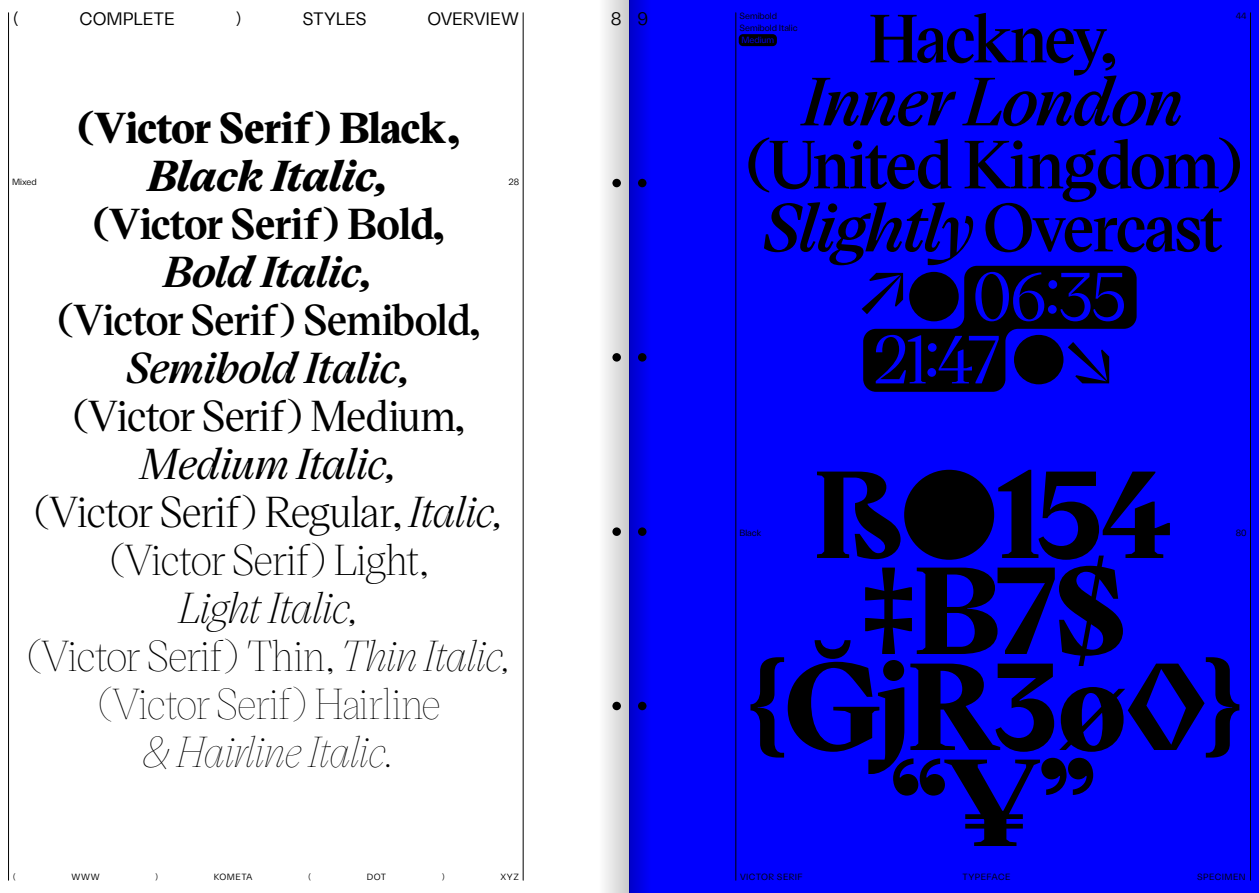
<style>
.page{position:relative;width:1259px;height:893px;background:#fff}
.page>*{position:absolute;margin:0;border:0;box-sizing:border-box;transform-origin:0 0}
.t1{font:900 120px/96px "Victor Serif";letter-spacing:-.02em;color:#000;text-align:center}
.t2{font:600 66px/63px "Victor Serif";letter-spacing:-.04em;color:#000}
.t3{font:500 66px/63px "Victor Serif";letter-spacing:-.045em;color:#00f}
.t4{font:italic 600 66px "Victor Serif";letter-spacing:-.04em;color:#000}
.t5{font:100 42px/48px "Victor Serif";letter-spacing:-.035em;color:#000;text-align:center}
.t6{font:42px/48px "Victor Serif";letter-spacing:-.03em;color:#000;text-align:center}
.t7{font:600 42px "Victor Serif";letter-spacing:-.02em;color:#000}
.t8{font:500 42px "Victor Serif";letter-spacing:-.025em;color:#000}
.t9{font:900 42px "Victor Serif";letter-spacing:-.02em;color:#000}
.t10{font:700 42px "Victor Serif";letter-spacing:-.025em;color:#000}
.t11{font:italic 100 42px "Victor Serif";letter-spacing:-.03em;color:#000}
.t12{font:italic 600 42px "Victor Serif";letter-spacing:-.03em;color:#000}
.t13{font:italic 900 42px "Victor Serif";letter-spacing:-.03em;color:#000}
.t14{font:italic 700 42px "Victor Serif";letter-spacing:-.03em;color:#000}
.t15{font:18px "Solar Sans";letter-spacing:-.005em;color:#000}
.t16{font:9px/12px "Solar Sans";letter-spacing:.005em;color:#000}
.t17{font:9px "Solar Sans";letter-spacing:.045em;color:#000}
.t18{font:9px "Solar Sans";letter-spacing:.035em;color:#000}
.t19{font:9px "Solar Sans";letter-spacing:.05em;color:#000}
.t20{font:9px "Solar Sans";color:#00f}
.s1{font-weight:500;font-style:italic}
.s2{font-style:italic}
.s3{font-weight:300}
.s4{font-weight:300;font-style:italic}
.s5{font-style:inherit}
.s6{font-weight:600;color:#000}
</style>
<div class="page">
<div style="left:629px;top:0;width:630px;height:893px;background:#00f"></div>
<img style="left:605px;top:0;width:42px;height:893px">
<hr style="left:735px;top:13px;width:1px;height:867px;background:#000">
<hr style="left:1250px;top:13px;width:1px;height:867px;background:#000">
<hr style="left:523px;top:13px;width:1px;height:867px;background:#000">
<hr style="left:8px;top:13px;width:1px;height:867px;background:#000">
<div style="left:638px;top:702px;width:8px;height:8px;background:#000;border-radius:50%"></div>
<div style="left:638px;top:527px;width:8px;height:9px;background:#000;border-radius:50%"></div>
<div style="left:638px;top:353px;width:8px;height:9px;background:#000;border-radius:50%"></div>
<div style="left:638px;top:179px;width:8px;height:8px;background:#000;border-radius:50%"></div>
<div style="left:612px;top:702px;width:9px;height:8px;background:#000;border-radius:50%"></div>
<div style="left:612px;top:527px;width:9px;height:9px;background:#000;border-radius:50%"></div>
<div style="left:612px;top:353px;width:9px;height:9px;background:#000;border-radius:50%"></div>
<div style="left:612px;top:179px;width:9px;height:8px;background:#000;border-radius:50%"></div>
<svg style="left:863px;top:266px;width:273px;height:126px"></svg>
<svg style="left:738px;top:34px;width:39px;height:12px"></svg>
<p class="t15" style="left:13px;top:13px;width:8px">(</p>
<p class="t15" style="left:80px;top:13px;width:97px">COMPLETE</p>
<p class="t15" style="left:235px;top:13px;width:8px">)</p>
<p class="t15" style="left:302px;top:13px;width:66px">STYLES</p>
<p class="t15" style="left:427px;top:13px;width:93px">OVERVIEW</p>
<p class="t9" style="left:77px;top:112px;width:385px">(Victor Serif) Black,</p>
<p class="t13" style="left:148px;top:160px;width:243px">Black Italic,</p>
<p class="t10" style="left:92px;top:208px;width:354px">(Victor Serif) Bold,</p>
<p class="t14" style="left:164px;top:256px;width:211px">Bold Italic,</p>
<p class="t7" style="left:56px;top:304px;width:425px">(Victor Serif) Semibold,</p>
<p class="t12" style="left:126px;top:352px;width:286px">Semibold Italic,</p>
<p class="t8" style="left:72px;top:400px;width:395px">(Victor Serif) Medium,</p>
<p class="t6" style="left:33px;top:444px;width:472px"><span class="s1">Medium Italic,<br></span>(Victor Serif) Regular, <span class="s2">Italic, </span><span class="s3">(Victor Serif) Light,</span></p>
<p class="t5" style="left:25px;top:588px;width:488px"><span class="s4">Light Italic,<br></span><span class="s5">(Victor Serif) Thin,</span> <span class="s2">Thin Italic, </span>(Victor Serif) Hairline</p>
<p class="t11" style="left:143px;top:736px;width:252px">&amp; Hairline Italic.</p>
<p class="t16" style="left:12px;top:177px;width:26px">Mixed</p>
<p class="t16" style="left:508px;top:177px;width:12px">28</p>
<p class="t15" style="left:611px;top:13px;width:39px">8 9</p>
<p class="t16" style="left:739px;top:11px;width:60px">Semibold<br>Semibold Italic</p>
<p class="t20" style="left:741px;top:37px;width:34px">Medium</p>
<h2 class="t2" style="left:869px;top:13px;width:250px">Hackney,</h2>
<h2 class="t4" style="left:802px;top:77px;width:384px">Inner London</h2>
<h2 class="t2" style="left:744px;top:139px;width:501px">(United Kingdom)<br><span class="s2">Slightly</span> Overcast</h2>
<h2 class="t3" style="left:859px;top:271px;width:269px"><span class="s6">↗●</span> 06:35<br>21:47 <span class="s6">●↘</span></h2>
<p class="t16" style="left:1235px;top:11px;width:12px">44</p>
<h1 class="t1" style="left:747px;top:478px;width:497px">ẞ●154 ‡B7$ {ĞjR3ø◊} “¥”</h1>
<p class="t16" style="left:739px;top:527px;width:24px">Black</p>
<p class="t16" style="left:1235px;top:528px;width:12px">80</p>
<p class="t16" style="left:13px;top:872px;width:5px">(</p>
<p class="t16" style="left:72px;top:872px;width:30px">WWW</p>
<p class="t16" style="left:155px;top:872px;width:5px">)</p>
<p class="t16" style="left:214px;top:872px;width:40px">KOMETA</p>
<p class="t16" style="left:308px;top:872px;width:5px">(</p>
<p class="t16" style="left:367px;top:872px;width:21px">DOT</p>
<p class="t16" style="left:442px;top:872px;width:5px">)</p>
<p class="t16" style="left:500px;top:872px;width:20px">XYZ</p>
<p class="t17" style="left:740px;top:874px;width:64px">VICTOR SERIF</p>
<p class="t18" style="left:962px;top:874px;width:49px">TYPEFACE</p>
<p class="t19" style="left:1197px;top:874px;width:50px">SPECIMEN</p>
</div>
